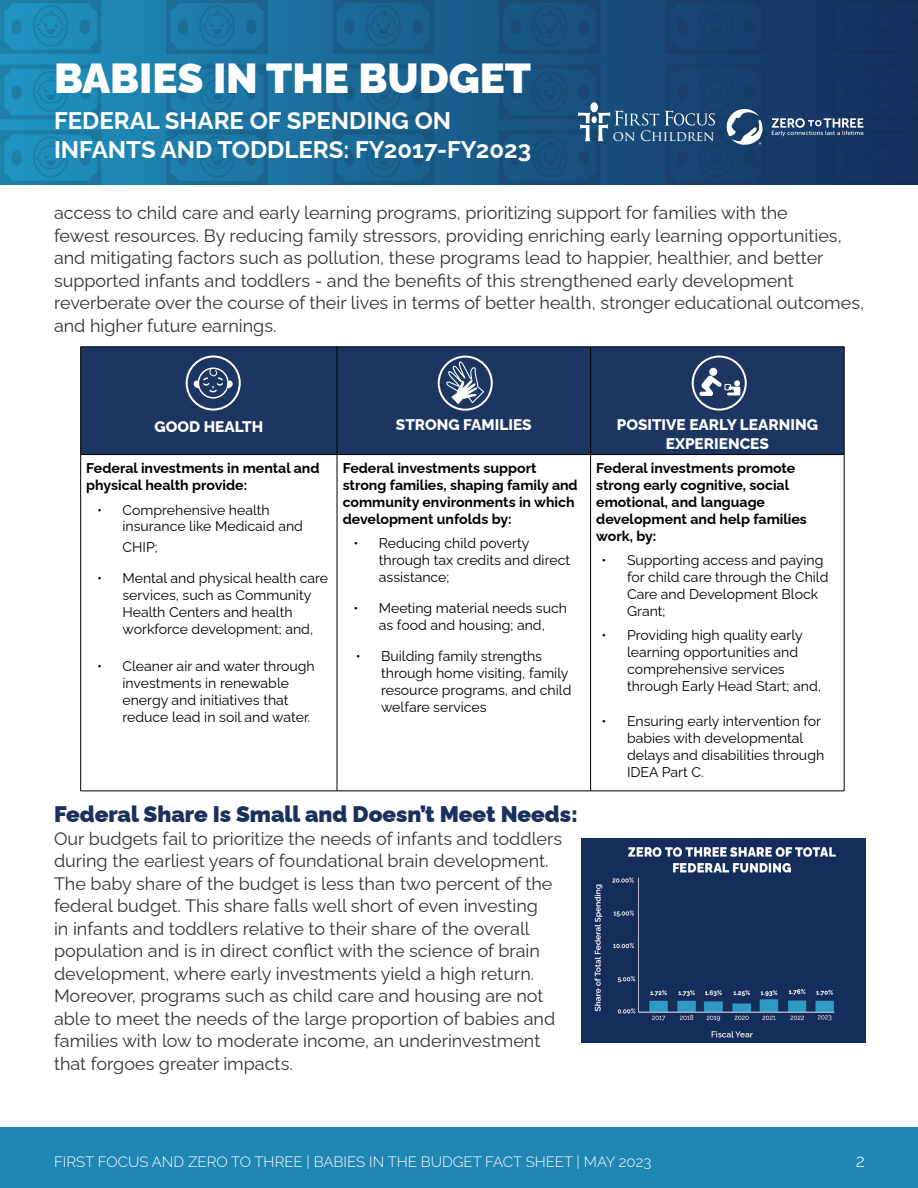
<style>
.page{position:relative;width:918px;height:1188px;background:#fff}
.page>*{position:absolute;margin:0;border:0;box-sizing:border-box;transform-origin:0 0}
.t1{font:900 42px "Raleway";color:#fff}
.t2{font:700 24px/28.8px "Raleway";color:#fff}
.t3{font:900 22.5px "Raleway";color:#1a315c}
.t4{font:18px/22.5px "Raleway";color:#333}
.t5{font:300 18px "Raleway";color:#fff}
.t6{font:800 15.45px/18.5px "Raleway";color:#fff;text-align:center}
.t7{font:300 15px "Raleway";color:#fff}
.t8{font:14.1px/17px "Raleway";color:#000}
.t9{font:700 14.1px/17px "Raleway";color:#000}
.t10{font:13.95px "Trajan Pro 3";color:#fff}
</style>
<div class="page">
<div style="left:0;top:1128px;width:918px;height:60px;background:#2086b3"></div>
<img style="left:0;top:0;width:918px;height:185px">
<svg style="left:772px;top:118px;width:92px;height:18px;background:#5a7292"></svg>
<svg style="left:726px;top:108px;width:37px;height:37px"></svg>
<div style="left:590px;top:102px;width:8px;height:10px;background:#fff;border-radius:50%"></div>
<svg style="left:578px;top:111px;width:81px;height:30px;background:#436c91"></svg>
<svg style="left:665px;top:111px;width:50px;height:15px"></svg>
<img style="left:582px;top:838px;width:283px;height:205px">
<div style="left:81px;top:348px;width:763px;height:106px;background:#1c3661"></div>
<hr style="left:337px;top:455px;width:1px;height:336px;background:#000">
<hr style="left:590px;top:455px;width:1px;height:336px;background:#000">
<hr style="left:80px;top:455px;width:1px;height:336px;background:#000">
<hr style="left:844px;top:455px;width:1px;height:336px;background:#000">
<hr style="left:80px;top:791px;width:257px;height:1px;background:#000">
<hr style="left:337px;top:791px;width:254px;height:1px;background:#000">
<hr style="left:591px;top:791px;width:253px;height:1px;background:#000">
<hr style="left:80px;top:347px;width:257px;height:1px;background:#000">
<hr style="left:80px;top:347px;width:1px;height:107px;background:#000">
<hr style="left:337px;top:347px;width:254px;height:1px;background:#000">
<hr style="left:337px;top:347px;width:1px;height:107px;background:#000">
<hr style="left:591px;top:347px;width:253px;height:1px;background:#000">
<hr style="left:590px;top:347px;width:1px;height:107px;background:#000">
<hr style="left:844px;top:347px;width:1px;height:107px;background:#000">
<hr style="left:80px;top:454px;width:257px;height:1px;background:#000">
<hr style="left:337px;top:454px;width:254px;height:1px;background:#000">
<hr style="left:591px;top:454px;width:253px;height:1px;background:#000">
<div style="left:186px;top:355px;width:55px;height:56px;border:2px solid #fff;border-radius:50%"></div>
<svg style="left:194px;top:367px;width:40px;height:32px"></svg>
<div style="left:438px;top:356px;width:55px;height:55px;border:2px solid #fff;border-radius:50%"></div>
<svg style="left:446px;top:360px;width:40px;height:45px"></svg>
<div style="left:692px;top:356px;width:55px;height:55px;border:2px solid #fff;border-radius:50%"></div>
<div style="left:709px;top:368px;width:8px;height:8px;background:#fff;border-radius:50%"></div>
<svg style="left:699px;top:375px;width:41px;height:21px"></svg>
<h1 class="t1" style="left:54px;top:45px;width:479px">BABIES IN THE BUDGET</h1>
<h2 class="t2" style="left:54px;top:103px;width:479px">FEDERAL SHARE OF SPENDING ON<br>INFANTS AND TODDLERS: FY2017-FY2023</h2>
<p class="t10" style="left:613px;top:127px;width:104px">ON CHILDREN</p>
<p class="t4" style="left:54px;top:200px;width:812px">access to child care and early learning programs, prioritizing support for families with the<br>fewest resources. By reducing family stressors, providing enriching early learning opportunities, and mitigating factors such as pollution, these programs lead to happier, healthier, and better supported infants and toddlers - and the benefits of this strengthened early development reverberate over the course of their lives in terms of better health, stronger educational outcomes, and higher future earnings.</p>
<p class="t6" style="left:154px;top:416px;width:110px">GOOD HEALTH</p>
<p class="t6" style="left:396px;top:414px;width:137px">STRONG FAMILIES</p>
<p class="t6" style="left:617px;top:414px;width:203px">POSITIVE EARLY LEARNING<br>EXPERIENCES</p>
<p class="t9" style="left:86px;top:458px;width:235px">Federal investments in mental and physical health provide:</p>
<p class="t8" style="left:122px;top:500px;width:182px;text-indent:-25px">• Comprehensive health insurance like Medicaid and</p>
<p class="t8" style="left:122px;top:537px;width:37px">CHIP;</p>
<p class="t8" style="left:122px;top:568px;width:207px;text-indent:-25px">• Mental and physical health care services, such as Community<br>Health Centers and health workforce development; and,</p>
<p class="t8" style="left:122px;top:656px;width:194px;text-indent:-25px">• Cleaner air and water through investments in renewable energy and initiatives that reduce lead in soil and water.</p>
<p class="t9" style="left:596px;top:458px;width:212px">Federal investments promote strong early cognitive, social emotional, and language development and help families work, by:</p>
<p class="t8" style="left:627px;top:550px;width:203px;text-indent:-25px">• Supporting access and paying for child care through the Child<br>Care and Development Block<br>Grant;</p>
<p class="t8" style="left:627px;top:625px;width:195px;text-indent:-25px">• Providing high quality early learning opportunities and comprehensive services through Early Head Start; and,</p>
<p class="t8" style="left:627px;top:711px;width:199px;text-indent:-25px">• Ensuring early intervention for babies with developmental delays and disabilities through<br>IDEA Part C.</p>
<p class="t9" style="left:343px;top:458px;width:237px">Federal investments support strong families, shaping family and community environments in which development unfolds by:</p>
<p class="t8" style="left:379px;top:533px;width:193px;text-indent:-25px">• Reducing child poverty through tax credits and direct assistance;</p>
<p class="t8" style="left:353px;top:598px;width:215px;text-align:center">• Meeting material needs such as food and housing; and,</p>
<p class="t8" style="left:381px;top:646px;width:192px;text-indent:-25px">• Building family strengths through home visiting, family resource programs, and child welfare services</p>
<p class="t3" style="left:54px;top:797px;width:525px">Federal Share Is Small and Doesn’t Meet Needs:</p>
<p class="t4" style="left:54px;top:825px;width:510px">Our budgets fail to prioritize the needs of infants and toddlers during the earliest years of foundational brain development.<br>The baby share of the budget is less than two percent of the federal budget. This share falls well short of even investing<br>in infants and toddlers relative to their share of the overall population and is in direct conflict with the science of brain development, where early investments yield a high return.<br>Moreover, programs such as child care and housing are not able to meet the needs of the large proportion of babies and families with low to moderate income, an underinvestment that forgoes greater impacts.</p>
<p class="t7" style="left:54px;top:1149px;width:599px">FIRST FOCUS AND ZERO TO THREE | BABIES IN THE BUDGET FACT SHEET | MAY 2023</p>
<p class="t5" style="left:856px;top:1146px;width:11px">2</p>
</div>
